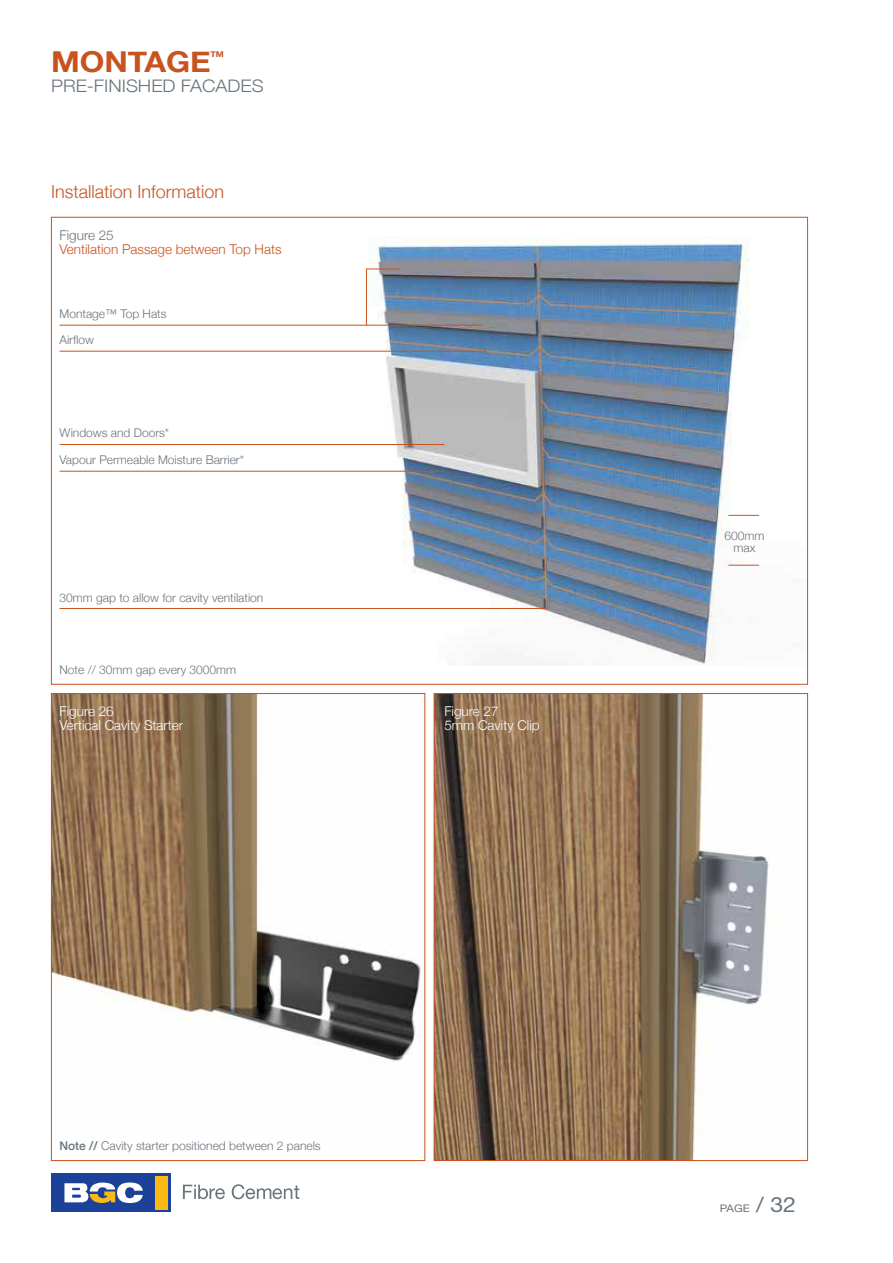
<style>
.page{position:relative;width:893px;height:1263px;background:#fff}
.page>*{position:absolute;margin:0;border:0;box-sizing:border-box;transform-origin:0 0}
.t1{font:700 28.8px "Helvetica Neue";color:#c8531f;scale:1.1 1}
.t2{font:300 18px "Helvetica Neue";color:#c8531f}
.t3{font:300 17.25px "Helvetica Neue";color:#6a747b;scale:1.1 1}
.t4{font:300 13.5px/13.5px "Helvetica Neue";color:#fff}
.t5{font:300 13.5px "Helvetica Neue";color:#c8531f}
.t6{font:300 13.5px "Helvetica Neue";color:#6a747b}
.t7{font:300 12px/12px "Helvetica Neue";color:#6a747b;text-align:center}
.t8{font:10.5px "Helvetica Neue LT Std";color:#6a747b;scale:1.1 1}
.t9{font:700 7.95px "Helvetica Neue";color:#c8531f;scale:1.1 1}
.s1{font-weight:500}
.s2{font-size:21px}
</style>
<div class="page">
<div style="left:51px;top:1173px;width:119px;height:39px;background:#1b4298"></div>
<div style="left:155px;top:1176px;width:13px;height:33px;background:#fdb913"></div>
<svg style="left:64px;top:1182px;width:79px;height:21px"></svg>
<svg style="left:183px;top:1185px;width:42px;height:14px"></svg>
<svg style="left:232px;top:1184px;width:67px;height:15px"></svg>
<img style="left:53px;top:695px;width:368px;height:366px">
<img style="left:300px;top:236px;width:460px;height:429px">
<img style="left:436px;top:695px;width:333px;height:464px">
<hr style="left:60px;top:325px;width:422px;height:1px;background:#c8531f">
<hr style="left:60px;top:351px;width:427px;height:1px;background:#c8531f">
<hr style="left:60px;top:471px;width:384px;height:1px;background:#c8531f">
<hr style="left:60px;top:608px;width:486px;height:1px;background:#c8531f">
<hr style="left:60px;top:444px;width:384px;height:1px;background:#c8531f">
<svg style="left:366px;top:268px;width:34px;height:58px"></svg>
<hr style="left:728px;top:515px;width:31px;height:1px;background:#c8531f">
<hr style="left:728px;top:565px;width:31px;height:1px;background:#c8531f">
<h1 class="t1" style="left:51px;top:39px;width:147px">MONTAGE</h1>
<p class="t9" style="left:211px;top:48px;width:14px">TM</p>
<h3 class="t3" style="left:51px;top:72px;width:195px">PRE-FINISHED FACADES</h3>
<h2 class="t2" style="left:51px;top:177px;width:174px">Installation Information</h2>
<p class="t6" style="left:60px;top:225px;width:56px">Figure 25</p>
<p class="t5" style="left:60px;top:238px;width:224px">Ventilation Passage between Top Hats</p>
<p class="t7" style="left:60px;top:307px;width:109px">Montage™ Top Hats</p>
<p class="t7" style="left:60px;top:333px;width:36px">Airflow</p>
<p class="t7" style="left:60px;top:426px;width:111px">Windows and Doors*</p>
<p class="t7" style="left:60px;top:453px;width:186px">Vapour Permeable Moisture Barrier*</p>
<p class="t7" style="left:60px;top:591px;width:205px">30mm gap to allow for cavity ventilation</p>
<p class="t7" style="left:60px;top:663px;width:178px">Note // 30mm gap every 3000mm</p>
<p class="t4" style="left:60px;top:704px;width:125px">Figure 26<br>Vertical Cavity Starter</p>
<p class="t4" style="left:444px;top:704px;width:97px">Figure 27<br>5mm Cavity Clip</p>
<p class="t7" style="left:60px;top:1139px;width:263px"><span class="s1">Note //</span> Cavity starter positioned between 2 panels</p>
<p class="t7" style="left:724px;top:528px;width:42px">600mm max</p>
<p class="t8" style="left:720px;top:1202px;width:71px">PAGE <span class="s2">/ 32</span></p>
</div>
